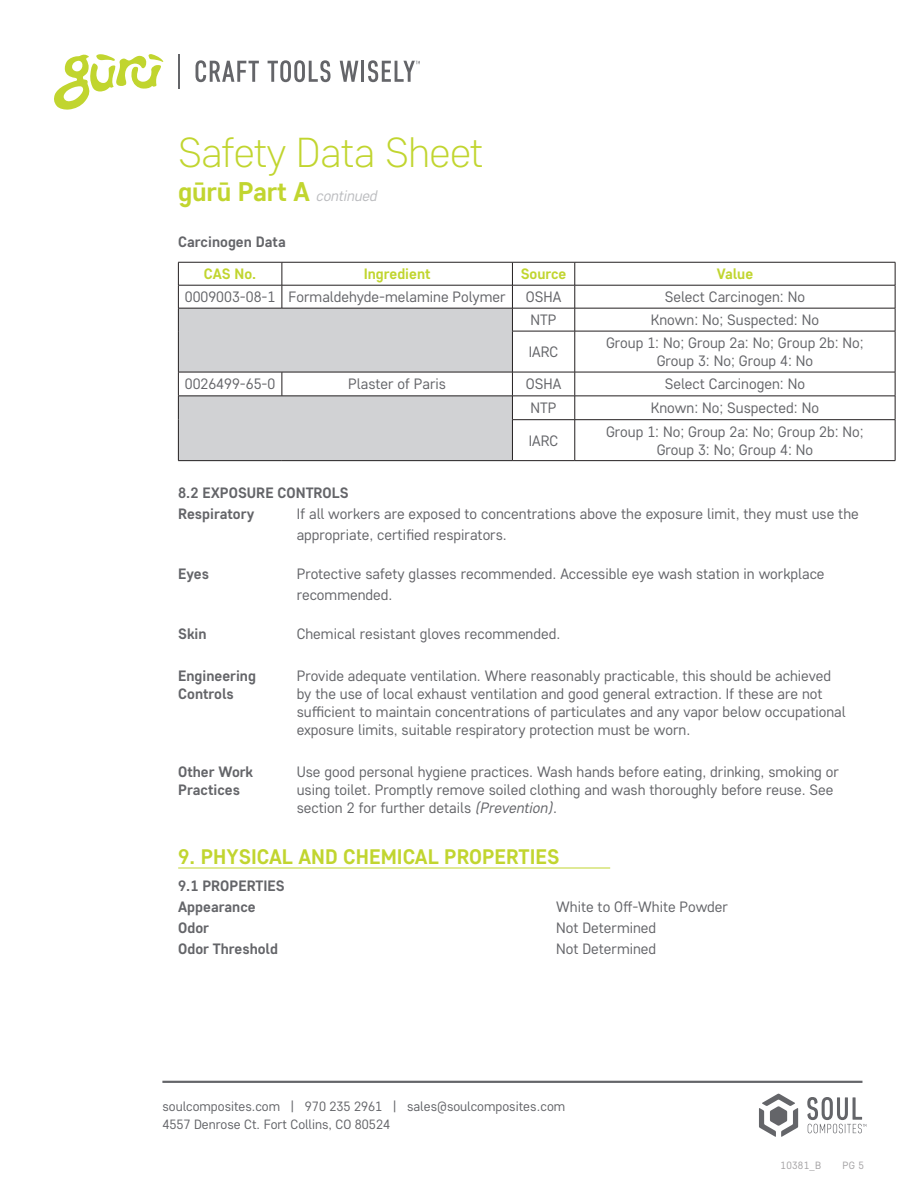
<style>
.page{position:relative;width:918px;height:1188px;background:#fff}
.page>*{position:absolute;margin:0;border:0;box-sizing:border-box;transform-origin:0 0}
.t1{font:300 41.85px "Core Sans D25";letter-spacing:-.01em;color:#c1d52f}
.t2{font:700 27px "Core Sans D55";letter-spacing:-.01em;color:#c1d52f}
.t3{font:700 21px "Core Sans D55";color:#c1d52f}
.t4{font:15px/18px "Core Sans D35";color:#646569}
.t5{font:700 15px/21px "Core Sans D55";color:#646569}
.t6{font:700 15px "Core Sans D55";color:#c1d52f}
.t7{font:13.5px/17.9px "Core Sans D35";color:#646569}
.t8{font:10.5px "Core Sans D35";letter-spacing:.03em;color:#a4a2a4}
.s1{font-family:"Core Sans D35";font-weight:400;font-style:italic;font-size:15px;color:#bcbdc0}
.s2{font-style:italic}
</style>
<div class="page">
<svg style="left:54px;top:54px;width:109px;height:56px"></svg>
<svg style="left:196px;top:60px;width:63px;height:22px"></svg>
<svg style="left:268px;top:60px;width:63px;height:22px"></svg>
<svg style="left:340px;top:61px;width:18px;height:21px"></svg>
<hr style="left:361px;top:61px;width:3px;height:21px;background:#646569">
<hr style="left:178px;top:54px;width:2px;height:35px;background:#646569">
<svg style="left:368px;top:60px;width:52px;height:22px"></svg>
<hr style="left:162px;top:1081px;width:700px;height:2px;background:#646569">
<svg style="left:759px;top:1094px;width:39px;height:43px"></svg>
<svg style="left:807px;top:1097px;width:59px;height:36px"></svg>
<hr style="left:178px;top:868px;width:432px;height:1px;background:#c1d52f">
<svg style="left:179px;top:309px;width:333px;height:151px;background:#d6d7d9"></svg>
<hr style="left:178px;top:262px;width:104px;height:1px;background:#231f20">
<hr style="left:282px;top:262px;width:230px;height:1px;background:#231f20">
<hr style="left:512px;top:262px;width:63px;height:1px;background:#231f20">
<hr style="left:575px;top:262px;width:320px;height:1px;background:#231f20">
<hr style="left:178px;top:285px;width:104px;height:1px;background:#231f20">
<hr style="left:282px;top:285px;width:230px;height:1px;background:#231f20">
<svg style="left:282px;top:262px;width:1px;height:46px"></svg>
<hr style="left:512px;top:285px;width:63px;height:1px;background:#231f20">
<hr style="left:575px;top:285px;width:320px;height:1px;background:#231f20">
<hr style="left:512px;top:308px;width:63px;height:1px;background:#231f20">
<hr style="left:575px;top:308px;width:320px;height:1px;background:#231f20">
<svg style="left:575px;top:262px;width:1px;height:69px"></svg>
<svg style="left:895px;top:262px;width:1px;height:69px"></svg>
<hr style="left:512px;top:331px;width:63px;height:1px;background:#231f20">
<hr style="left:575px;top:331px;width:320px;height:1px;background:#231f20">
<hr style="left:575px;top:331px;width:1px;height:41px;background:#231f20">
<hr style="left:895px;top:331px;width:1px;height:41px;background:#231f20">
<hr style="left:512px;top:372px;width:63px;height:1px;background:#231f20">
<hr style="left:575px;top:372px;width:320px;height:1px;background:#231f20">
<hr style="left:512px;top:396px;width:63px;height:1px;background:#231f20">
<hr style="left:575px;top:396px;width:320px;height:1px;background:#231f20">
<svg style="left:575px;top:372px;width:1px;height:47px"></svg>
<svg style="left:895px;top:372px;width:1px;height:48px"></svg>
<hr style="left:512px;top:419px;width:63px;height:1px;background:#231f20">
<hr style="left:575px;top:419px;width:320px;height:1px;background:#231f20">
<hr style="left:575px;top:420px;width:1px;height:40px;background:#231f20">
<hr style="left:895px;top:420px;width:1px;height:40px;background:#231f20">
<hr style="left:512px;top:460px;width:63px;height:1px;background:#231f20">
<hr style="left:575px;top:460px;width:320px;height:1px;background:#231f20">
<svg style="left:282px;top:373px;width:1px;height:23px"></svg>
<hr style="left:178px;top:308px;width:104px;height:1px;background:#231f20">
<svg style="left:178px;top:262px;width:1px;height:69px"></svg>
<hr style="left:282px;top:308px;width:230px;height:1px;background:#231f20">
<svg style="left:512px;top:262px;width:1px;height:69px"></svg>
<hr style="left:178px;top:331px;width:1px;height:41px;background:#231f20">
<hr style="left:512px;top:331px;width:1px;height:41px;background:#231f20">
<hr style="left:178px;top:372px;width:104px;height:1px;background:#231f20">
<hr style="left:282px;top:372px;width:230px;height:1px;background:#231f20">
<hr style="left:178px;top:396px;width:104px;height:1px;background:#231f20">
<svg style="left:178px;top:372px;width:1px;height:48px"></svg>
<hr style="left:282px;top:396px;width:230px;height:1px;background:#231f20">
<svg style="left:512px;top:372px;width:1px;height:48px"></svg>
<hr style="left:178px;top:420px;width:1px;height:40px;background:#231f20">
<hr style="left:512px;top:420px;width:1px;height:40px;background:#231f20">
<hr style="left:178px;top:460px;width:104px;height:1px;background:#231f20">
<hr style="left:282px;top:460px;width:230px;height:1px;background:#231f20">
<h1 class="t1" style="left:178px;top:125px;width:307px">Safety Data Sheet</h1>
<h2 class="t2" style="left:178px;top:174px;width:201px">gūrū Part A <span class="s1">continued</span></h2>
<p class="t5" style="left:178px;top:230px;width:109px">Carcinogen Data</p>
<p class="t6" style="left:204px;top:264px;width:54px">CAS No.</p>
<p class="t6" style="left:364px;top:264px;width:68px">Ingredient</p>
<p class="t6" style="left:521px;top:264px;width:47px">Source</p>
<p class="t6" style="left:717px;top:264px;width:38px">Value</p>
<p class="t4" style="left:185px;top:287px;width:322px">0009003-08-1 Formaldehyde-melamine Polymer</p>
<p class="t4" style="left:526px;top:287px;width:37px">OSHA</p>
<p class="t4" style="left:665px;top:287px;width:142px">Select Carcinogen: No</p>
<p class="t4" style="left:531px;top:310px;width:27px">NTP</p>
<p class="t4" style="left:651px;top:310px;width:170px">Known: No; Suspected: No</p>
<p class="t4" style="left:529px;top:342px;width:31px">IARC</p>
<p class="t4" style="left:606px;top:333px;width:259px;text-align:center">Group 1: No; Group 2a: No; Group 2b: No;<br>Group 3: No; Group 4: No</p>
<p class="t4" style="left:185px;top:374px;width:92px">0026499-65-0</p>
<p class="t4" style="left:348px;top:374px;width:99px">Plaster of Paris</p>
<p class="t4" style="left:526px;top:375px;width:37px">OSHA</p>
<p class="t4" style="left:665px;top:375px;width:142px">Select Carcinogen: No</p>
<p class="t4" style="left:531px;top:399px;width:27px">NTP</p>
<p class="t4" style="left:651px;top:399px;width:170px">Known: No; Suspected: No</p>
<p class="t4" style="left:529px;top:431px;width:31px">IARC</p>
<p class="t4" style="left:606px;top:422px;width:259px;text-align:center">Group 1: No; Group 2a: No; Group 2b: No;<br>Group 3: No; Group 4: No</p>
<p class="t5" style="left:178px;top:482px;width:172px">8.2 EXPOSURE CONTROLS<br>Respiratory</p>
<p class="t4" style="left:297px;top:503px;width:564px;line-height:21px">If all workers are exposed to concentrations above the exposure limit, they must use the appropriate, certified respirators.</p>
<p class="t5" style="left:178px;top:563px;width:32px">Eyes</p>
<p class="t4" style="left:297px;top:563px;width:529px;line-height:21px">Protective safety glasses recommended. Accessible eye wash station in workplace recommended.</p>
<p class="t5" style="left:178px;top:623px;width:30px">Skin</p>
<p class="t4" style="left:297px;top:625px;width:265px">Chemical resistant gloves recommended.</p>
<p class="t5" style="left:178px;top:665px;width:79px">Engineering</p>
<p class="t4" style="left:297px;top:667px;width:536px">Provide adequate ventilation. Where reasonably practicable, this should be achieved</p>
<p class="t5" style="left:178px;top:683px;width:57px">Controls</p>
<p class="t4" style="left:297px;top:685px;width:551px">by the use of local exhaust ventilation and good general extraction. If these are not sufficient to maintain concentrations of particulates and any vapor below occupational exposure limits, suitable respiratory protection must be worn.</p>
<p class="t5" style="left:178px;top:761px;width:76px">Other Work</p>
<p class="t4" style="left:297px;top:763px;width:544px">Use good personal hygiene practices. Wash hands before eating, drinking, smoking or</p>
<p class="t5" style="left:178px;top:779px;width:63px">Practices</p>
<p class="t4" style="left:297px;top:781px;width:538px">using toilet. Promptly remove soiled clothing and wash thoroughly before reuse. See section 2 for further details <span class="s2">(Prevention)</span>.</p>
<h3 class="t3" style="left:178px;top:843px;width:383px">9. PHYSICAL AND CHEMICAL PROPERTIES</h3>
<p class="t5" style="left:178px;top:874px;width:108px">9.1 PROPERTIES<br>Appearance</p>
<p class="t4" style="left:556px;top:897px;width:173px">White to Off-White Powder</p>
<p class="t5" style="left:178px;top:916px;width:32px">Odor</p>
<p class="t4" style="left:556px;top:918px;width:102px">Not Determined</p>
<p class="t5" style="left:178px;top:937px;width:101px">Odor Threshold</p>
<p class="t4" style="left:556px;top:939px;width:102px">Not Determined</p>
<p class="t7" style="left:162px;top:1097px;width:404px">soulcomposites.com | 970 235 2961 | sales@soulcomposites.com<br>4557 Denrose Ct. Fort Collins, CO 80524</p>
<p class="t8" style="left:781px;top:1158px;width:42px">10381_B</p>
<p class="t8" style="left:843px;top:1158px;width:23px">PG 5</p>
</div>
